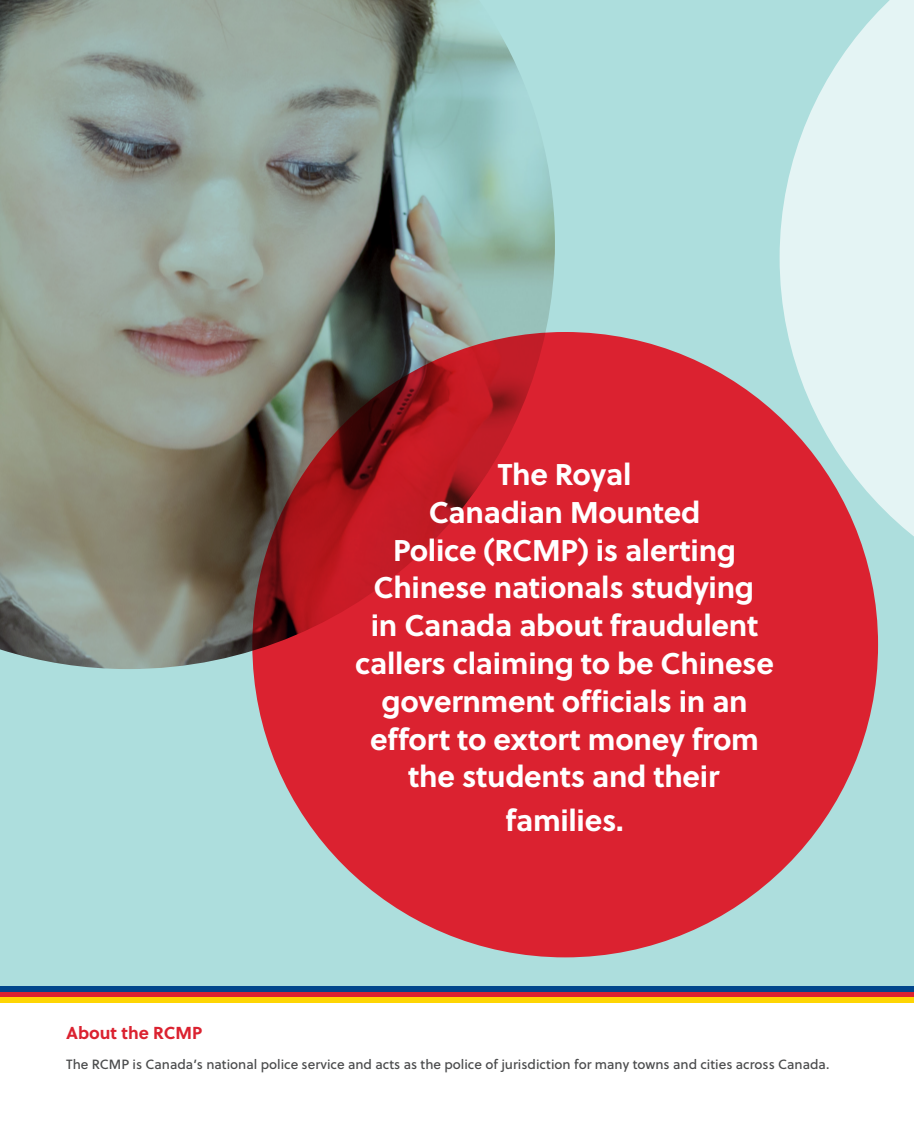
<style>
.page{position:relative;width:914px;height:1134px;background:#fff}
.page>*{position:absolute;margin:0;border:0;box-sizing:border-box;transform-origin:0 0}
.t1{font:700 29.93px/37.8px "Soleil";letter-spacing:-.01em;color:#fff;text-align:center}
.About_info{font:700 17.32px "Soleil";color:#db2230}
.About_info-2{font:13.47px "Soleil Bk";color:#4b4c4d}
</style>
<div class="page">
<div style="left:0;top:0;width:914px;height:991px;background:#addedd"></div>
<div style="left:252px;top:332px;width:626px;height:625px;background:#db2230;border-radius:50%"></div>
<svg style="left:779px;top:0;width:135px;height:614px;fill:#e4f4f4"></svg>
<img style="left:0;top:0;width:555px;height:669px">
<div style="left:0;top:992px;width:914px;height:5px;background:#db2230"></div>
<div style="left:0;top:986px;width:914px;height:6px;background:#01468c"></div>
<div style="left:0;top:997px;width:914px;height:6px;background:#fed503"></div>
<p class="t1" style="left:355px;top:454px;width:420px">The Royal<br>Canadian Mounted<br>Police (RCMP) is alerting<br>Chinese nationals studying<br>in Canada about fraudulent callers claiming to be Chinese government officials in an effort to extort money from the students and their</p>
<p class="t1" style="left:505px;top:800px;width:119px">families.</p>
<p class="About_info" style="left:66px;top:1019px;width:138px">About the RCMP</p>
<p class="About_info-2" style="left:66px;top:1054px;width:764px">The RCMP is Canada’s national police service and acts as the police of jurisdiction for many towns and cities across Canada.</p>
</div>
